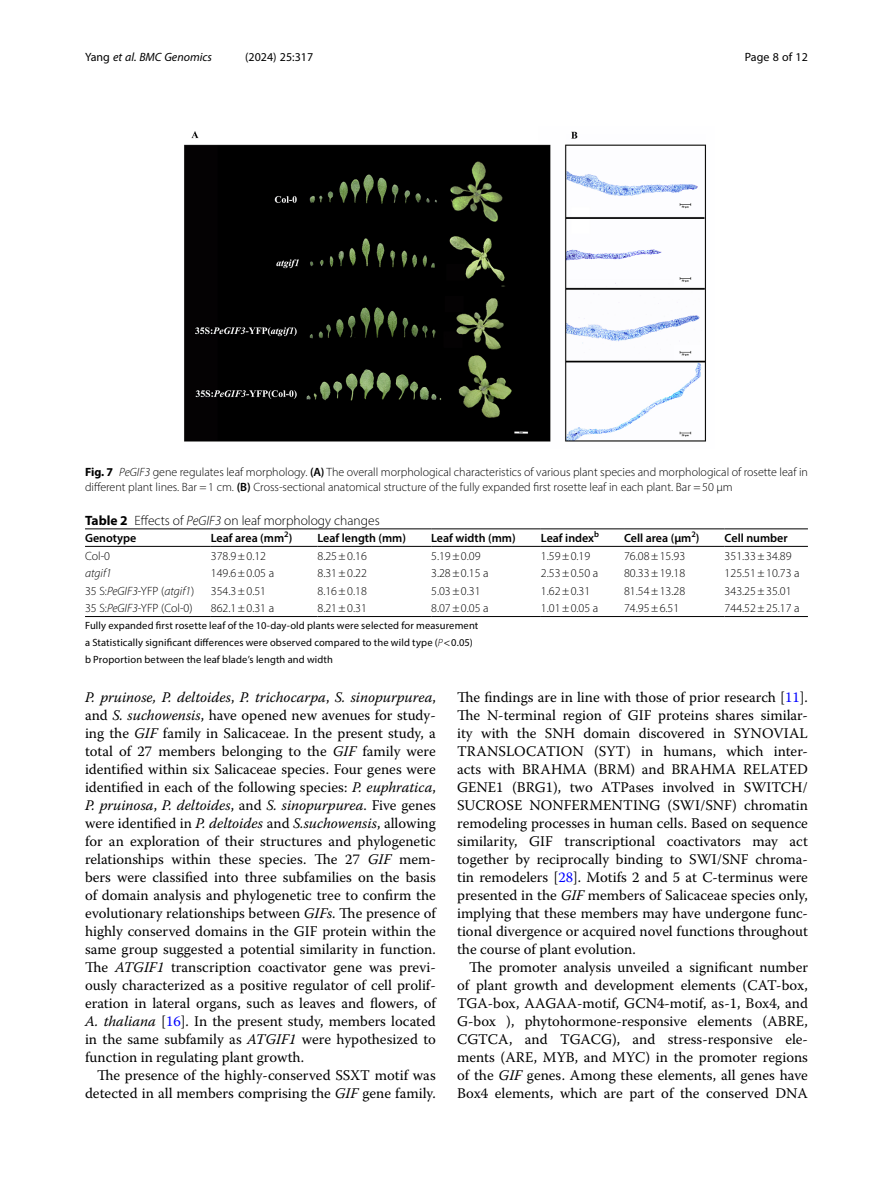
<style>
.page{position:relative;width:893px;height:1191px;background:#fff}
.page>*{position:absolute;margin:0;border:0;box-sizing:border-box;transform-origin:0 0}
.Body_Text_Indent{font:14.7px/18px "Warnock Pro";color:#000;text-align:justify}
.Body_Text{font:14.7px/18px "Warnock Pro";color:#000;text-align:justify}
.Table_Caption{font:300 13.5px "Myriad Pro";color:#000}
.Table_Body{font:300 12px "Myriad Pro";color:#000}
.Figure_Caption{font:300 12px/15px "Myriad Pro";color:#000}
.Table_Head{font:600 12px "Myriad Pro";color:#000}
.Table_Body-2{font:italic 300 12px "Myriad Pro";color:#000}
.t1{font:12px "Myriad Pro";color:#000}
.t2{font:italic 12px "Myriad Pro";color:#000}
.Table_Footnote{font:10.5px "Myriad Pro";letter-spacing:.015em;color:#000}
.s1{font-style:normal}
.s2{font-weight:700}
.s3{font-style:italic}
.s4{font-weight:600}
.s5{font-weight:300;font-style:italic}
.s6{color:#00f}
</style>
<div class="page">
<hr style="left:85px;top:546px;width:126px;height:1px;background:#000">
<hr style="left:211px;top:528px;width:106px;height:1px;background:#000">
<hr style="left:211px;top:546px;width:106px;height:1px;background:#000">
<hr style="left:317px;top:528px;width:114px;height:1px;background:#000">
<hr style="left:317px;top:546px;width:114px;height:1px;background:#000">
<hr style="left:431px;top:528px;width:110px;height:1px;background:#000">
<hr style="left:431px;top:546px;width:110px;height:1px;background:#000">
<hr style="left:541px;top:528px;width:83px;height:1px;background:#000">
<hr style="left:541px;top:546px;width:83px;height:1px;background:#000">
<hr style="left:624px;top:528px;width:101px;height:1px;background:#000">
<hr style="left:624px;top:546px;width:101px;height:1px;background:#000">
<hr style="left:725px;top:528px;width:83px;height:1px;background:#000">
<hr style="left:725px;top:546px;width:83px;height:1px;background:#000">
<hr style="left:211px;top:616px;width:106px;height:1px;background:#000">
<hr style="left:317px;top:616px;width:114px;height:1px;background:#000">
<hr style="left:431px;top:616px;width:110px;height:1px;background:#000">
<hr style="left:541px;top:616px;width:83px;height:1px;background:#000">
<hr style="left:624px;top:616px;width:101px;height:1px;background:#000">
<hr style="left:725px;top:616px;width:83px;height:1px;background:#000">
<hr style="left:85px;top:616px;width:126px;height:1px;background:#000">
<hr style="left:85px;top:528px;width:126px;height:1px;background:#000">
<img style="left:184px;top:131px;width:522px;height:311px">
<p class="t2" style="left:85px;top:50px;width:129px"><span class="s1">Yang</span> et al. BMC Genomics</p>
<p class="t1" style="left:245px;top:50px;width:70px">(2024) 25:317</p>
<p class="t1" style="left:745px;top:50px;width:65px">Page 8 of 12</p>
<p class="Figure_Caption" style="left:85px;top:464px;width:724px"><span class="s2">Fig. 7</span> <span class="s3">PeGIF3</span> gene regulates leaf morphology. <span class="s4">(A)</span> The overall morphological characteristics of various plant species and morphological of rosette leaf in different plant lines. Bar =1 cm. <span class="s4">(B)</span> Cross-sectional anatomical structure of the fully expanded first rosette leaf in each plant. Bar =50 μm</p>
<p class="Table_Caption" style="left:85px;top:512px;width:296px"><span class="s2">Table 2</span> Effects of <span class="s3">PeGIF3</span> on leaf morphology changes</p>
<p class="Table_Head" style="left:85px;top:530px;width:53px">Genotype</p>
<p class="Table_Head" style="left:211px;top:530px;width:83px">Leaf area (mm<sup>2</sup>)</p>
<p class="Table_Head" style="left:317px;top:530px;width:90px">Leaf length (mm)</p>
<p class="Table_Head" style="left:431px;top:530px;width:86px">Leaf width (mm)</p>
<p class="Table_Head" style="left:541px;top:530px;width:60px">Leaf index<sup>b</sup></p>
<p class="Table_Head" style="left:624px;top:530px;width:77px">Cell area (µm<sup>2</sup>)</p>
<p class="Table_Head" style="left:725px;top:530px;width:65px">Cell number</p>
<p class="Table_Body" style="left:85px;top:548px;width:27px">Col-0</p>
<p class="Table_Body" style="left:211px;top:548px;width:57px">378.9±0.12</p>
<p class="Table_Body" style="left:317px;top:548px;width:51px">8.25±0.16</p>
<p class="Table_Body" style="left:431px;top:548px;width:51px">5.19±0.09</p>
<p class="Table_Body" style="left:541px;top:548px;width:51px">1.59±0.19</p>
<p class="Table_Body" style="left:624px;top:548px;width:63px">76.08±15.93</p>
<p class="Table_Body" style="left:725px;top:548px;width:69px">351.33±34.89</p>
<p class="Table_Body-2" style="left:85px;top:566px;width:28px">atgif1</p>
<p class="Table_Body" style="left:211px;top:566px;width:65px">149.6±0.05 a</p>
<p class="Table_Body" style="left:317px;top:566px;width:51px">8.31±0.22</p>
<p class="Table_Body" style="left:431px;top:566px;width:59px">3.28±0.15 a</p>
<p class="Table_Body" style="left:541px;top:566px;width:59px">2.53±0.50 a</p>
<p class="Table_Body" style="left:624px;top:566px;width:63px">80.33±19.18</p>
<p class="Table_Body" style="left:725px;top:566px;width:76px">125.51±10.73 a</p>
<p class="Table_Body-2" style="left:85px;top:583px;width:111px"><span class="s1">35 S:</span>PeGIF3<span class="s1">-YFP (</span>atgif1<span class="s1">)</span></p>
<p class="Table_Body" style="left:211px;top:583px;width:57px">354.3±0.51</p>
<p class="Table_Body" style="left:317px;top:583px;width:51px">8.16±0.18</p>
<p class="Table_Body" style="left:431px;top:583px;width:51px">5.03±0.31</p>
<p class="Table_Body" style="left:541px;top:583px;width:51px">1.62±0.31</p>
<p class="Table_Body" style="left:624px;top:583px;width:63px">81.54±13.28</p>
<p class="Table_Body" style="left:725px;top:583px;width:69px">343.25±35.01</p>
<p class="Table_Body" style="left:85px;top:601px;width:109px">35 S:<span class="s3">PeGIF3</span>-YFP (Col-0)</p>
<p class="Table_Body" style="left:211px;top:601px;width:65px">862.1±0.31 a</p>
<p class="Table_Body" style="left:317px;top:601px;width:51px">8.21±0.31</p>
<p class="Table_Body" style="left:431px;top:601px;width:59px">8.07±0.05 a</p>
<p class="Table_Body" style="left:541px;top:601px;width:59px">1.01±0.05 a</p>
<p class="Table_Body" style="left:624px;top:601px;width:57px">74.95±6.51</p>
<p class="Table_Body" style="left:725px;top:601px;width:76px">744.52±25.17 a</p>
<p class="Table_Footnote" style="left:85px;top:618px;width:395px">Fully expanded first rosette leaf of the 10-day-old plants were selected for measurement</p>
<p class="Table_Footnote" style="left:85px;top:635px;width:389px">a Statistically significant differences were observed compared to the wild type (<span class="s5">P</span> 0.05)</p>
<p class="Table_Footnote" style="left:85px;top:652px;width:249px">b Proportion between the leaf blade’s length and width</p>
<p class="Body_Text" style="left:85px;top:688px;width:352px"><span class="s3">P. pruinose, P. deltoides</span>, <span class="s3">P. trichocarpa</span>, <span class="s3">S. sinopurpurea</span>, and <span class="s3">S. suchowensis</span>, have opened new avenues for study&shy;ing the <span class="s3">GIF</span> family in Salicaceae. In the present study, a total of 27 members belonging to the <span class="s3">GIF</span> family were identified within six Salicaceae species. Four genes were identified in each of the following species: <span class="s3">P. euphratica</span>, <span class="s3">P. pruinosa</span>, <span class="s3">P. deltoides</span>, and <span class="s3">S. sinopurpurea</span>. Five genes were identified in <span class="s3">P. deltoides</span> and <span class="s3">S.suchowensis</span>, allowing for an exploration of their structures and phylogenetic relationships within these species. The 27 <span class="s3">GIF</span> mem&shy;bers were classified into three subfamilies on the basis of domain analysis and phylogenetic tree to confirm the evolutionary relationships between <span class="s3">GIFs</span>. The presence of highly conserved domains in the GIF protein within the same group suggested a potential similarity in function.<br>The <span class="s3">ATGIF1</span> transcription coactivator gene was previ&shy;ously characterized as a positive regulator of cell prolif&shy;eration in lateral organs, such as leaves and flowers, of <span class="s3">A. thaliana</span> [<span class="s6">16</span>]. In the present study, members located in the same subfamily as <span class="s3">ATGIF1</span> were hypothesized to function in regulating plant growth.</p>
<p class="Body_Text_Indent" style="left:85px;top:1066px;width:352px;text-align:right">The presence of the highly-conserved SSXT motif was detected in all members comprising the <span class="s3">GIF</span> gene family.</p>
<p class="Body_Text_Indent" style="left:457px;top:688px;width:352px">The findings are in line with those of prior research [<span class="s6">11</span>].<br>The N-terminal region of GIF proteins shares similar&shy;ity with the SNH domain discovered in SYNOVIAL TRANSLOCATION (SYT) in humans, which inter&shy;acts with BRAHMA (BRM) and BRAHMA RELATED GENE1 (BRG1), two ATPases involved in SWITCH/ SUCROSE NONFERMENTING (SWI/SNF) chromatin remodeling processes in human cells. Based on sequence similarity, GIF transcriptional coactivators may act together by reciprocally binding to SWI/SNF chroma&shy;tin remodelers [<span class="s6">28</span>]. Motifs 2 and 5 at C-terminus were presented in the <span class="s3">GIF</span> members of Salicaceae species only, implying that these members may have undergone func&shy;tional divergence or acquired novel functions throughout the course of plant evolution.</p>
<p class="Body_Text_Indent" style="left:457px;top:958px;width:352px;text-indent:12px">The promoter analysis unveiled a significant number of plant growth and development elements (CAT-box, TGA-box, AAGAA-motif, GCN4-motif, as-1, Box4, and G-box ), phytohormone-responsive elements (ABRE, CGTCA, and TGACG), and stress-responsive ele&shy;ments (ARE, MYB, and MYC) in the promoter regions of the <span class="s3">GIF</span> genes. Among these elements, all genes have Box4 elements, which are part of the conserved DNA</p>
</div>
